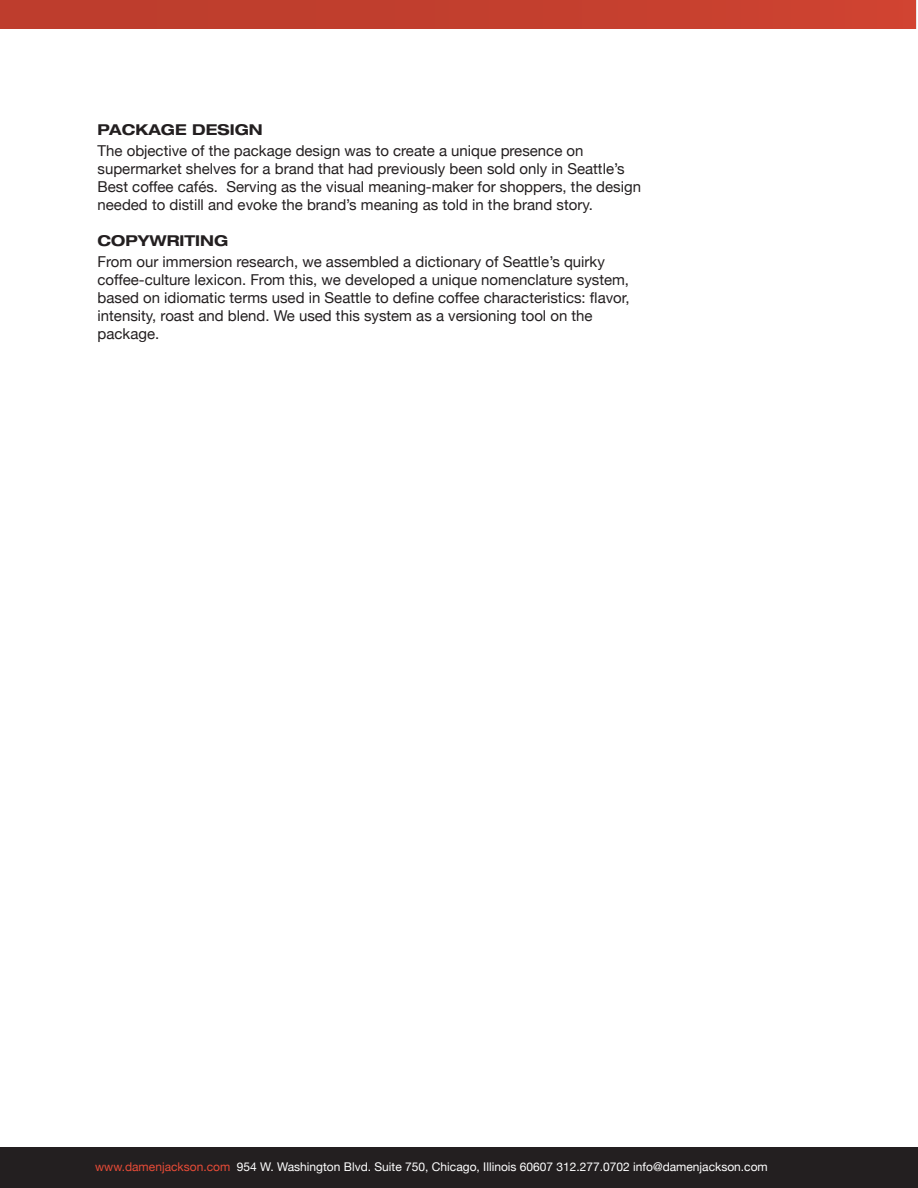
<style>
.page{position:relative;width:918px;height:1188px;background:#fff}
.page>*{position:absolute;margin:0;border:0;box-sizing:border-box;transform-origin:0 0}
.t1{font:15px/18px "Helvetica Neue";color:#231f20}
.t2{font:700 expanded 15px "Helvetica Neue";color:#231f20}
.t3{font:12px "Helvetica Neue";color:#fff}
.s1{color:#e74b37}
</style>
<div class="page">
<div style="left:0;top:0;width:916px;height:29px;background:linear-gradient(to right,#ba3c2c,#cd4231)"></div>
<div style="left:0;top:1147px;width:918px;height:41px;background:#231f20"></div>
<p class="t2" style="left:98px;top:121px;width:167px">PACKAGE DESIGN</p>
<p class="t1" style="left:98px;top:143px;width:545px">The objective of the package design was to create a unique presence on supermarket shelves for a brand that had previously been sold only in Seattle’s Best coffee cafés. Serving as the visual meaning-maker for shoppers, the design needed to distill and evoke the brand’s meaning as told in the brand story.</p>
<p class="t2" style="left:98px;top:232px;width:132px">COPYWRITING</p>
<p class="t1" style="left:98px;top:254px;width:534px">From our immersion research, we assembled a dictionary of Seattle’s quirky coffee-culture lexicon. From this, we developed a unique nomenclature system, based on idiomatic terms used in Seattle to define coffee characteristics: flavor, intensity, roast and blend. We used this system as a versioning tool on the package.</p>
<p class="t3" style="left:95px;top:1158px;width:674px"><span class="s1">www.damenjackson.com</span> 954 W. Washington Blvd. Suite 750, Chicago, Illinois 60607 312.277.0702 info@damenjackson.com</p>
</div>
